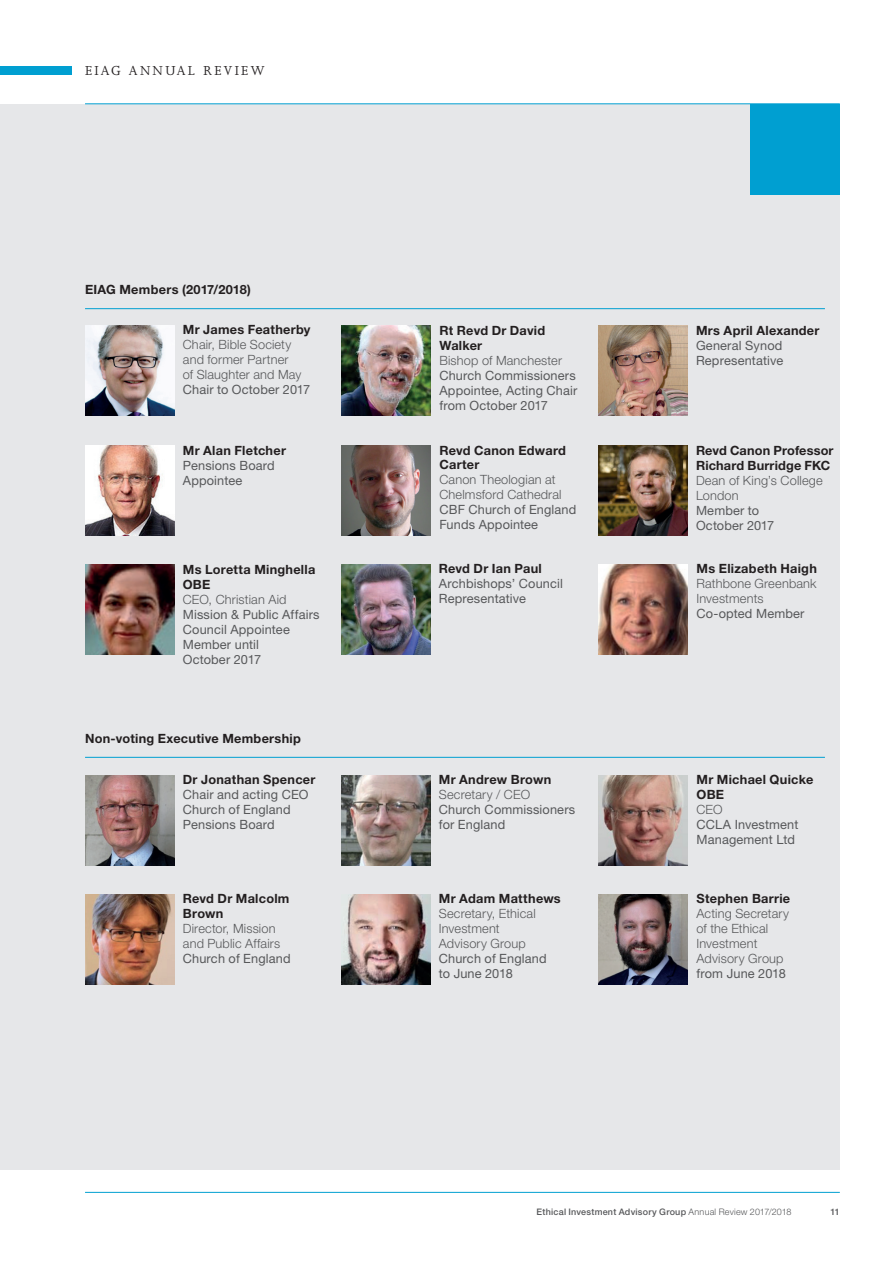
<style>
.page{position:relative;width:893px;height:1263px;background:#fff}
.page>*{position:absolute;margin:0;border:0;box-sizing:border-box;transform-origin:0 0}
.t1{font:15px "Joanna MT Std";letter-spacing:.155em;color:#231f20}
.t2{font:12.75px/15px "Helvetica Neue LT Std";letter-spacing:.01em;color:#57585a}
.t3{font:700 12.75px/15px "Helvetica Neue LT Std";letter-spacing:.02em;color:#231f20}
.t4{font:300 12.75px/15px "Helvetica Neue LT Std";letter-spacing:.015em;color:#57585a}
.t5{font:500 9px "Helvetica Neue LT Std";letter-spacing:.025em;color:#57585a}
.s1{font-weight:300}
</style>
<div class="page">
<hr style="left:85px;top:1192px;width:755px;height:1px;background:#009fd1">
<div style="left:0;top:66px;width:71px;height:9px;background:#009fd1"></div>
<div style="left:0;top:104px;width:840px;height:1065px;background:#e6e7e9"></div>
<hr style="left:85px;top:103px;width:755px;height:1px;background:#009fd1">
<hr style="left:85px;top:308px;width:740px;height:1px;background:#009fd1">
<hr style="left:85px;top:757px;width:740px;height:1px;background:#009fd1">
<div style="left:750px;top:104px;width:90px;height:90px;background:#009fd1"></div>
<img style="left:85px;top:325px;width:89px;height:90px">
<img style="left:342px;top:325px;width:89px;height:90px">
<img style="left:598px;top:325px;width:89px;height:90px">
<img style="left:85px;top:445px;width:89px;height:90px">
<img style="left:342px;top:445px;width:89px;height:90px">
<img style="left:598px;top:445px;width:89px;height:90px">
<img style="left:85px;top:564px;width:89px;height:90px">
<img style="left:342px;top:564px;width:89px;height:90px">
<img style="left:598px;top:564px;width:89px;height:90px">
<img style="left:85px;top:775px;width:89px;height:90px">
<img style="left:342px;top:775px;width:89px;height:90px">
<img style="left:598px;top:775px;width:89px;height:90px">
<img style="left:85px;top:894px;width:89px;height:90px">
<img style="left:342px;top:894px;width:89px;height:90px">
<img style="left:598px;top:894px;width:89px;height:90px">
<p class="t1" style="left:85px;top:62px;width:181px">EIAG ANNUAL REVIEW</p>
<p class="t3" style="left:85px;top:282px;width:167px">EIAG Members (2017/2018)</p>
<p class="t3" style="left:183px;top:322px;width:129px">Mr James Featherby</p>
<p class="t4" style="left:183px;top:337px;width:120px">Chair, Bible Society and former Partner of Slaughter and May</p>
<p class="t2" style="left:183px;top:382px;width:129px">Chair to October 2017</p>
<p class="t3" style="left:183px;top:442px;width:105px">Mr Alan Fletcher</p>
<p class="t2" style="left:183px;top:457px;width:93px">Pensions Board<br>Appointee</p>
<p class="t3" style="left:183px;top:561px;width:134px">Ms Loretta Minghella<br>OBE</p>
<p class="t4" style="left:183px;top:591px;width:105px">CEO, Christian Aid</p>
<p class="t2" style="left:183px;top:606px;width:138px">Mission &amp; Public Affairs<br>Council Appointee<br>Member until<br>October 2017</p>
<p class="t3" style="left:85px;top:730px;width:217px">Non-voting Executive Membership</p>
<p class="t3" style="left:183px;top:772px;width:134px">Dr Jonathan Spencer</p>
<p class="t2" style="left:183px;top:787px;width:127px">Chair and acting CEO<br>Church of England<br>Pensions Board</p>
<p class="t3" style="left:183px;top:891px;width:108px">Revd Dr Malcolm<br>Brown</p>
<p class="t4" style="left:183px;top:921px;width:99px">Director, Mission and Public Affairs</p>
<p class="t2" style="left:183px;top:951px;width:109px">Church of England</p>
<p class="t3" style="left:439px;top:322px;width:107px">Rt Revd Dr David<br>Walker</p>
<p class="t4" style="left:439px;top:352px;width:124px">Bishop of Manchester</p>
<p class="t2" style="left:439px;top:367px;width:139px;text-align:justify">Church Commissioners Appointee, Acting Chair from October 2017</p>
<p class="t3" style="left:439px;top:442px;width:128px">Revd Canon Edward<br>Carter</p>
<p class="t4" style="left:439px;top:472px;width:124px">Canon Theologian at<br>Chelmsford Cathedral</p>
<p class="t2" style="left:439px;top:502px;width:138px">CBF Church of England<br>Funds Appointee</p>
<p class="t3" style="left:439px;top:561px;width:105px">Revd Dr Ian Paul</p>
<p class="t2" style="left:439px;top:576px;width:126px">Archbishops’ Council<br>Representative</p>
<p class="t3" style="left:439px;top:772px;width:114px">Mr Andrew Brown</p>
<p class="t4" style="left:439px;top:787px;width:93px">Secretary / CEO</p>
<p class="t2" style="left:439px;top:802px;width:138px">Church Commissioners for England</p>
<p class="t3" style="left:439px;top:891px;width:123px">Mr Adam Matthews</p>
<p class="t4" style="left:439px;top:906px;width:98px">Secretary, Ethical<br>Investment<br>Advisory Group</p>
<p class="t2" style="left:439px;top:951px;width:109px">Church of England to June 2018</p>
<p class="t3" style="left:696px;top:322px;width:125px">Mrs April Alexander</p>
<p class="t2" style="left:696px;top:337px;width:89px">General Synod<br>Representative</p>
<p class="t3" style="left:696px;top:442px;width:139px">Revd Canon Professor<br>Richard Burridge FKC</p>
<p class="t4" style="left:696px;top:472px;width:128px">Dean of King’s College<br>London</p>
<p class="t2" style="left:696px;top:502px;width:80px">Member to<br>October 2017</p>
<p class="t3" style="left:696px;top:561px;width:122px">Ms Elizabeth Haigh</p>
<p class="t4" style="left:696px;top:576px;width:122px">Rathbone Greenbank<br>Investments</p>
<p class="t2" style="left:696px;top:606px;width:109px">Co-opted Member</p>
<p class="t3" style="left:696px;top:772px;width:118px">Mr Michael Quicke<br>OBE</p>
<p class="t4" style="left:696px;top:802px;width:28px">CEO</p>
<p class="t2" style="left:696px;top:817px;width:103px">CCLA Investment<br>Management Ltd</p>
<p class="t3" style="left:696px;top:890px;width:95px">Stephen Barrie</p>
<p class="t4" style="left:696px;top:906px;width:94px">Acting Secretary of the Ethical<br>Investment<br>Advisory Group</p>
<p class="t2" style="left:696px;top:966px;width:91px">from June 2018</p>
<p class="t5" style="left:537px;top:1206px;width:256px">Ethical Investment Advisory Group <span class="s1">Annual Review 2017/2018</span></p>
<p class="t5" style="left:830px;top:1206px;width:11px">11</p>
</div>
